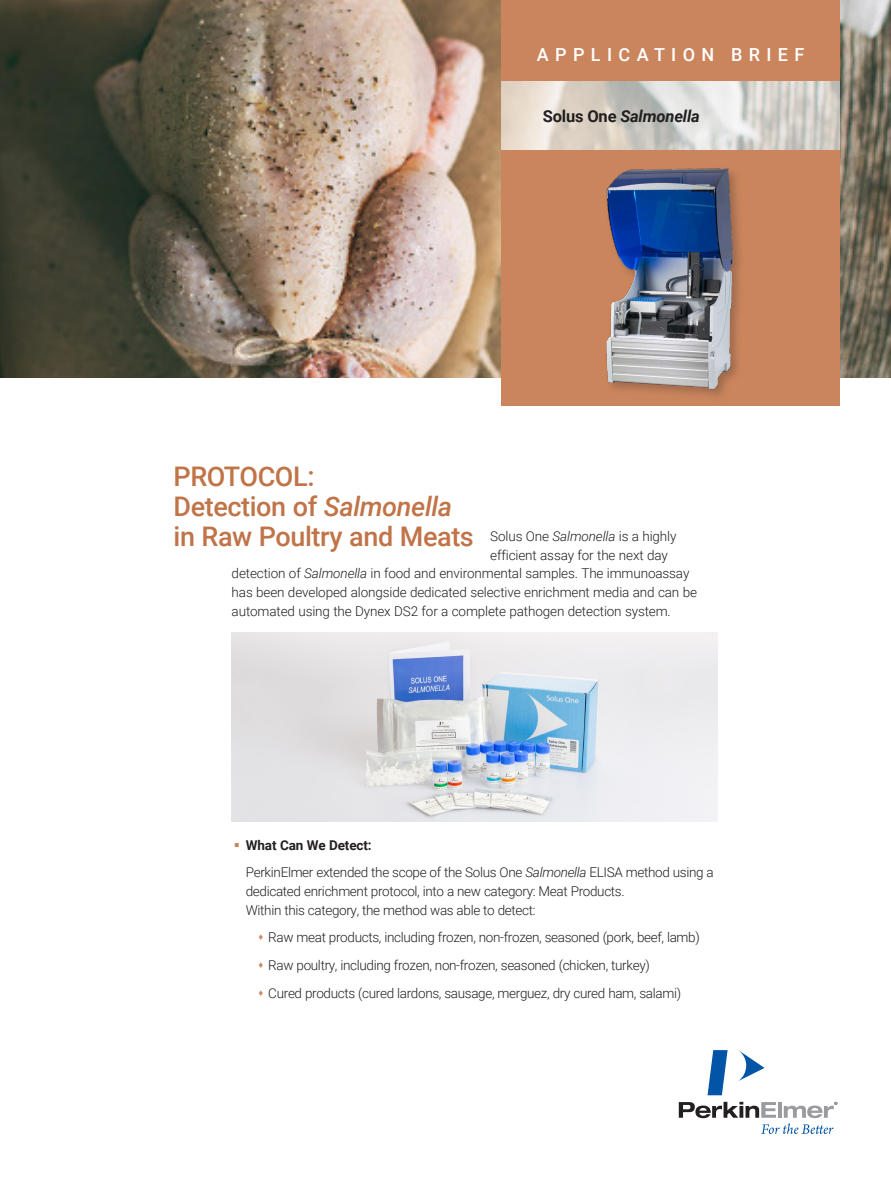
<style>
.page{position:relative;width:891px;height:1188px;background:#fff}
.page>*{position:absolute;margin:0;border:0;box-sizing:border-box;transform-origin:0 0}
.Intro_Head{font:500 27px/30px "Roboto";letter-spacing:-.015em;color:#c07448}
.t1{font:500 18px "Roboto";letter-spacing:.355em;color:#fff}
.Product_header{font:italic 700 16.5px "Roboto";letter-spacing:-.01em;color:#231f20}
.t2{font:300 13.5px/18.8px "Roboto";letter-spacing:-.025em;color:#231f20}
.t3{font:700 13.5px "Roboto";letter-spacing:-.01em;color:#231f20}
.s1{font-style:normal}
.s2{font-style:italic}
.s3{color:#cb855d}
</style>
<div class="page">
<img style="left:0;top:0;width:891px;height:378px">
<svg style="left:501px;top:81px;width:339px;height:69px;background:#d8d4cd"></svg>
<div style="left:501px;top:150px;width:339px;height:256px;background:#cb855d"></div>
<div style="left:501px;top:0;width:339px;height:81px;background:#cb855d"></div>
<img style="left:606px;top:168px;width:134px;height:228px">
<svg style="left:738px;top:1050px;width:27px;height:31px"></svg>
<svg style="left:708px;top:1050px;width:20px;height:45px"></svg>
<svg style="left:679px;top:1102px;width:158px;height:32px"></svg>
<img style="left:232px;top:633px;width:486px;height:189px">
<p class="t1" style="left:537px;top:42px;width:269px">APPLICATION BRIEF</p>
<p class="Product_header" style="left:543px;top:105px;width:159px"><span class="s1">Solus One</span> Salmonella</p>
<p class="Intro_Head" style="left:174px;top:460px;width:302px">PROTOCOL:<br>Detection of <span class="s2">Salmonella </span>in Raw Poultry and Meats</p>
<p class="t2" style="left:490px;top:526px;width:188px">Solus One <span class="s2">Salmonella</span> is a highly</p>
<p class="t2" style="left:490px;top:545px;width:179px">efficient assay for the next day</p>
<p class="t2" style="left:232px;top:564px;width:459px">detection of <span class="s2">Salmonella</span> in food and environmental samples. The immunoassay</p>
<p class="t2" style="left:232px;top:582px;width:467px">has been developed alongside dedicated selective enrichment media and can be</p>
<p class="t2" style="left:232px;top:601px;width:441px">automated using the Dynex DS2 for a complete pathogen detection system.</p>
<p class="t3" style="left:234px;top:835px;width:139px"><span class="s3">▪</span> What Can We Detect:</p>
<p class="t2" style="left:246px;top:863px;width:470px">PerkinElmer extended the scope of the Solus One <span class="s2">Salmonella</span> ELISA method using a dedicated enrichment protocol, into a new category: Meat Products.<br>Within this category, the method was able to detect:</p>
<p class="t2" style="left:258px;top:928px;width:443px"><span class="s3">▲</span> Raw meat products, including frozen, non-frozen, seasoned (pork, beef, lamb)</p>
<p class="t2" style="left:258px;top:955px;width:394px"><span class="s3">▲</span> Raw poultry, including frozen, non-frozen, seasoned (chicken, turkey)</p>
<p class="t2" style="left:258px;top:983px;width:425px"><span class="s3">▲</span> Cured products (cured lardons, sausage, merguez, dry cured ham, salami)</p>
</div>
